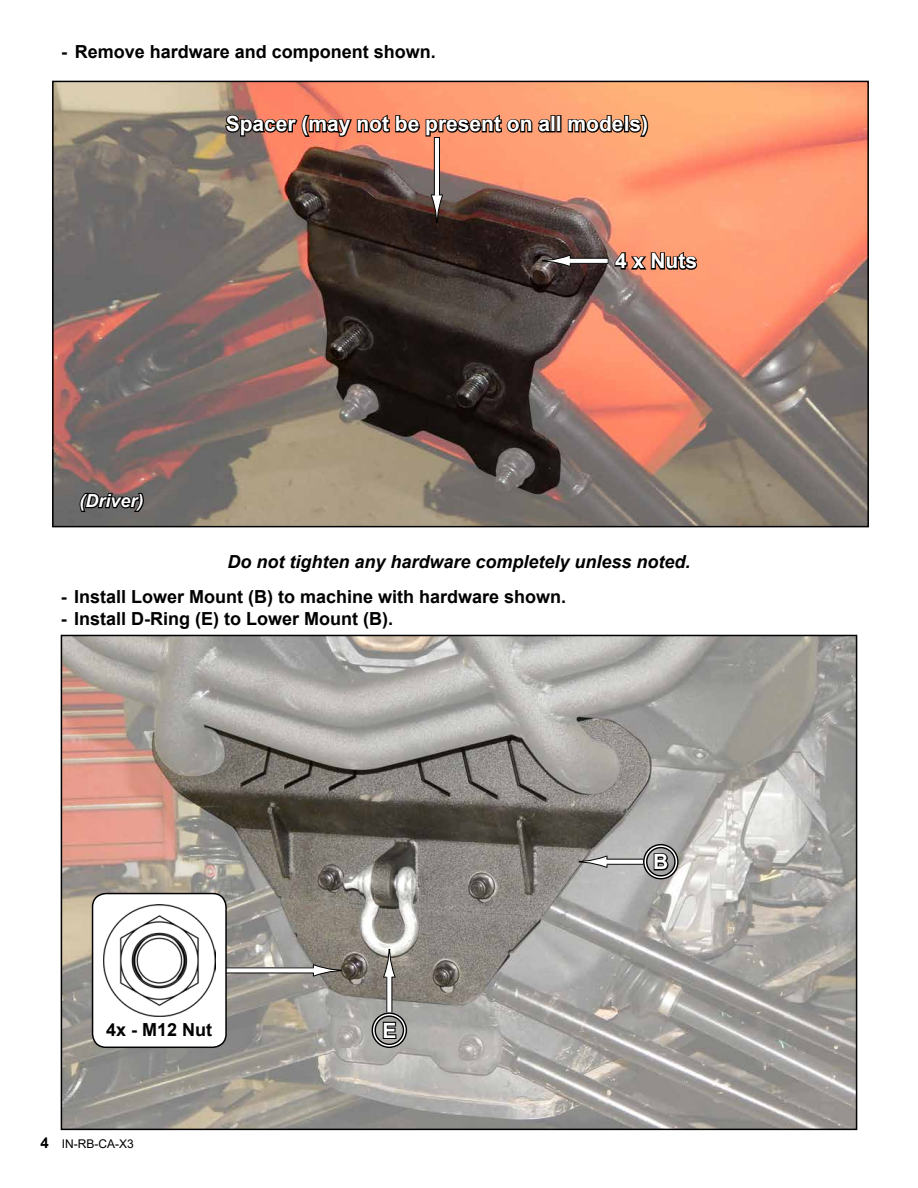
<style>
.page{position:relative;width:918px;height:1188px;background:#fff}
.page>*{position:absolute;margin:0;border:0;box-sizing:border-box;transform-origin:0 0}
.t1{font:700 21px "Arial";color:#fff}
.t2{font:700 18px "Arial";color:#000}
.t3{font:italic 700 18px "Arial";color:#000}
.t4{font:italic 700 18px "Arial";color:#fff}
.t5{font:12px "Arial";color:#000}
.s1{font-weight:700;font-size:15px}
</style>
<div class="page">
<img style="left:55px;top:84px;width:811px;height:440px">
<div style="left:52px;top:81px;width:817px;height:446px;border:2px solid #000"></div>
<img style="left:64px;top:638px;width:790px;height:489px">
<div style="left:607px;top:859px;width:38px;height:5px;background:#fff"></div>
<div style="left:606px;top:859px;width:39px;height:6px;border:1px solid #000"></div>
<svg style="left:579px;top:855px;width:29px;height:13px"></svg>
<svg style="left:613px;top:238px;width:86px;height:34px;background:#b36f54"></svg>
<svg style="left:78px;top:492px;width:67px;height:21px"></svg>
<div style="left:643px;top:844px;width:36px;height:36px;border:4px solid #fff;border-radius:50%"></div>
<div style="left:643px;top:844px;width:36px;height:36px;border:1px solid #000;border-radius:50%"></div>
<div style="left:646px;top:847px;width:30px;height:30px;border:1px solid #000;border-radius:50%"></div>
<svg style="left:653px;top:852px;width:17px;height:20px"></svg>
<div style="left:387px;top:977px;width:5px;height:38px;background:#fff"></div>
<svg style="left:383px;top:949px;width:13px;height:29px"></svg>
<div style="left:372px;top:1012px;width:35px;height:36px;border:4px solid #fff;border-radius:50%"></div>
<div style="left:372px;top:1012px;width:35px;height:36px;border:1px solid #000;border-radius:50%"></div>
<div style="left:375px;top:1015px;width:29px;height:30px;border:1px solid #000;border-radius:50%"></div>
<svg style="left:382px;top:1021px;width:16px;height:19px"></svg>
<div style="left:176px;top:968px;width:138px;height:5px;background:#fff"></div>
<svg style="left:313px;top:964px;width:29px;height:13px"></svg>
<div style="left:93px;top:894px;width:133px;height:153px;background:#fff;border-radius:14px"></div>
<div style="left:92px;top:893px;width:135px;height:155px;border:2px solid #000;border-radius:14px"></div>
<svg style="left:147px;top:1016px;width:25px;height:1px"></svg>
<img style="left:103px;top:904px;width:112px;height:112px">
<div style="left:570px;top:258px;width:38px;height:5px;background:#fff"></div>
<div style="left:570px;top:258px;width:39px;height:6px;border:1px solid #000"></div>
<svg style="left:542px;top:254px;width:29px;height:13px"></svg>
<div style="left:434px;top:138px;width:6px;height:57px;background:#fff"></div>
<div style="left:434px;top:137px;width:6px;height:59px;border:1px solid #000"></div>
<svg style="left:430px;top:194px;width:14px;height:29px"></svg>
<svg style="left:224px;top:101px;width:329px;height:37px;background:#b1684f"></svg>
<div style="left:551px;top:115px;width:5px;height:17px;border:2px solid #000"></div>
<div style="left:556px;top:115px;width:5px;height:17px;border:2px solid #000"></div>
<svg style="left:567px;top:114px;width:83px;height:25px;background:#8d5e42"></svg>
<p class="t2" style="left:61px;top:39px;width:376px">- Remove hardware and component shown.</p>
<p class="t1" style="left:226px;top:109px;width:424px">Spacer (may not be present on all models)</p>
<p class="t1" style="left:615px;top:246px;width:83px">4 x Nuts</p>
<p class="t4" style="left:80px;top:489px;width:66px">(Driver)</p>
<p class="t3" style="left:227px;top:549px;width:465px">Do not tighten any hardware completely unless noted.</p>
<p class="t2" style="left:61px;top:584px;width:507px">- Install Lower Mount (B) to machine with hardware shown.</p>
<p class="t2" style="left:61px;top:606px;width:334px">- Install D-Ring (E) to Lower Mount (B).</p>
<p class="t2" style="left:106px;top:1017px;width:108px">4x - M12 Nut</p>
<p class="t5" style="left:40px;top:1135px;width:95px"><span class="s1">4</span> IN-RB-CA-X3</p>
<p class="t1" style="left:382px;top:1016px;width:16px">E</p>
<p class="t1" style="left:653px;top:847px;width:17px">B</p>
</div>
